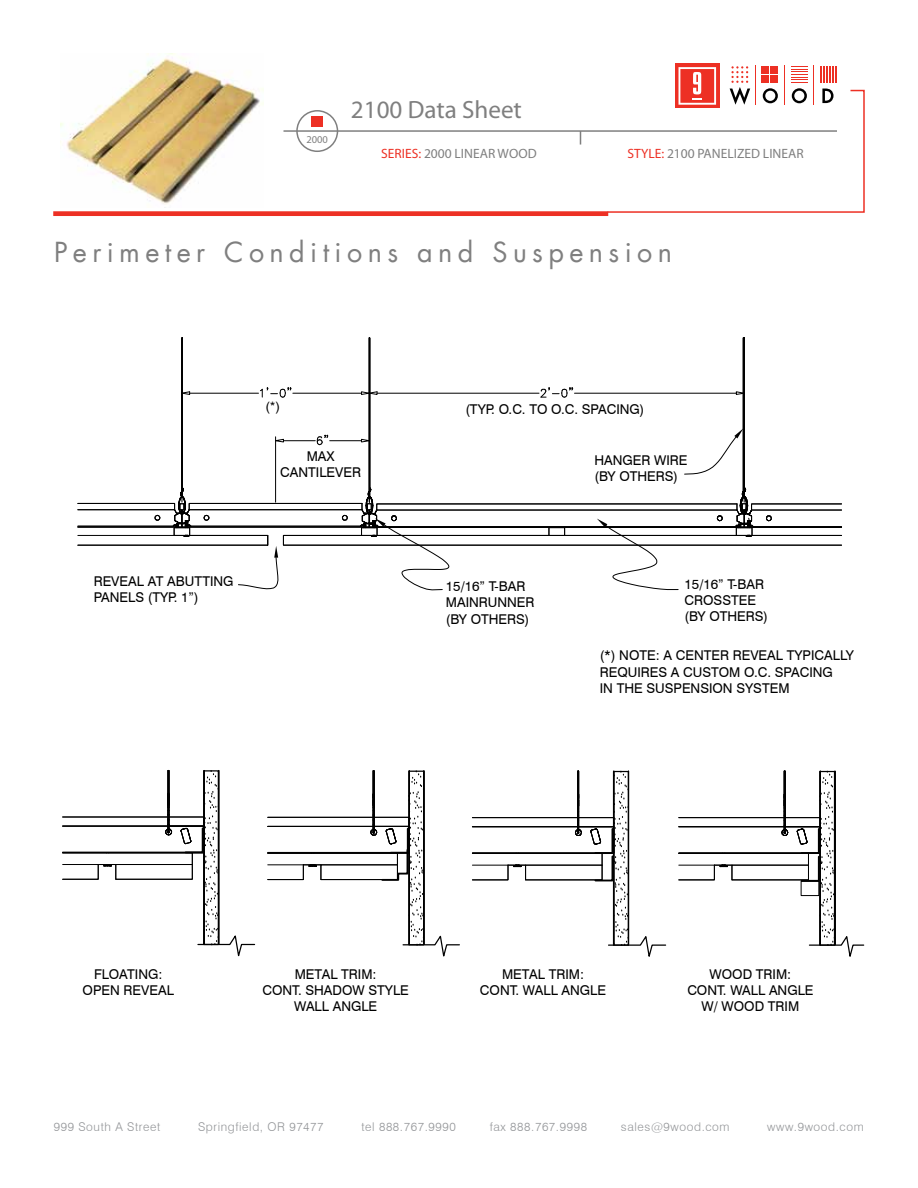
<style>
.page{position:relative;width:918px;height:1188px;background:#fff}
.page>*{position:absolute;margin:0;border:0;box-sizing:border-box;transform-origin:0 0}
.t1{font:27px "Futura";letter-spacing:.2em;color:#7f7f7f}
.t2{font:25.05px "Myriad Pro";color:#7f7f7f}
.t3{font:13.5px/16.2px "Swiss 721 BT";color:#000}
.t4{font:13.5px "Myriad Pro";color:#7f7f7f}
.t5{font:13.05px "Arial";color:#000}
.t6{font:300 12px "Swiss 721 BT";letter-spacing:.05em;color:#939598}
.t7{font:10.5px "Myriad Pro";color:#7f7f7f}
.s1{color:#ed3024}
</style>
<div class="page">
<svg style="left:62px;top:770px;width:194px;height:187px"></svg>
<svg style="left:267px;top:771px;width:193px;height:186px"></svg>
<svg style="left:472px;top:771px;width:195px;height:186px"></svg>
<svg style="left:678px;top:771px;width:187px;height:186px"></svg>
<svg style="left:77px;top:337px;width:765px;height:254px"></svg>
<hr style="left:813px;top:65px;width:1px;height:40px;background:#ed3024">
<hr style="left:784px;top:65px;width:1px;height:40px;background:#ed3024">
<hr style="left:755px;top:65px;width:1px;height:40px;background:#ed3024">
<div style="left:675px;top:64px;width:44px;height:44px;background:#ed3024"></div>
<img style="left:61px;top:54px;width:202px;height:151px">
<hr style="left:284px;top:130px;width:553px;height:2px;background:#7f7f7f">
<div style="left:296px;top:110px;width:42px;height:42px;border:2px solid #7f7f7f;border-radius:50%"></div>
<svg style="left:312px;top:116px;width:11px;height:11px"></svg>
<svg style="left:580px;top:132px;width:1px;height:13px"></svg>
<svg style="left:606px;top:66px;width:259px;height:148px"></svg>
<svg style="left:53px;top:211px;width:555px;height:5px;background:#ee3b30"></svg>
<p class="t7" style="left:306px;top:134px;width:23px">2000</p>
<h2 class="t2" style="left:351px;top:95px;width:172px">2100 Data Sheet</h2>
<p class="t4" style="left:381px;top:146px;width:157px"><span class="s1">SERIES:</span> 2000 LINEAR WOOD</p>
<p class="t4" style="left:627px;top:146px;width:178px"><span class="s1">STYLE:</span> 2100 PANELIZED LINEAR</p>
<h1 class="t1" style="left:54px;top:235px;width:619px">Perimeter Conditions and Suspension</h1>
<p class="t5" style="left:266px;top:398px;width:15px">(*)</p>
<p class="t3" style="left:280px;top:448px;width:82px;text-align:center">MAX<br>CANTILEVER</p>
<p class="t3" style="left:94px;top:573px;width:141px">REVEAL AT ABUTTING<br>PANELS (TYP. 1”)</p>
<p class="t3" style="left:465px;top:401px;width:181px">(TYP. O.C. TO O.C. SPACING)</p>
<p class="t3" style="left:595px;top:452px;width:94px">HANGER WIRE (BY OTHERS)</p>
<p class="t3" style="left:446px;top:578px;width:90px">15/16” T-BAR<br>MAINRUNNER (BY OTHERS)</p>
<p class="t3" style="left:685px;top:576px;width:85px">15/16” T-BAR<br>CROSSTEE (BY OTHERS)</p>
<p class="t3" style="left:600px;top:647px;width:256px">(*) NOTE: A CENTER REVEAL TYPICALLY<br>REQUIRES A CUSTOM O.C. SPACING<br>IN THE SUSPENSION SYSTEM</p>
<p class="t3" style="left:83px;top:966px;width:93px;text-align:center">FLOATING:<br>OPEN REVEAL</p>
<p class="t3" style="left:262px;top:966px;width:148px;text-align:center">METAL TRIM:<br>CONT. SHADOW STYLE<br>WALL ANGLE</p>
<p class="t3" style="left:480px;top:966px;width:128px;text-align:center">METAL TRIM:<br>CONT. WALL ANGLE</p>
<p class="t3" style="left:687px;top:966px;width:128px;text-align:center">WOOD TRIM:<br>CONT. WALL ANGLE<br>W/ WOOD TRIM</p>
<p class="t6" style="left:54px;top:1120px;width:108px">999 South A Street</p>
<p class="t6" style="left:198px;top:1120px;width:127px">Springfield, OR 97477</p>
<p class="t6" style="left:361px;top:1120px;width:96px">tel 888.767.9990</p>
<p class="t6" style="left:490px;top:1120px;width:99px">fax 888.767.9998</p>
<p class="t6" style="left:621px;top:1120px;width:110px">sales@9wood.com</p>
<p class="t6" style="left:767px;top:1120px;width:98px">www.9wood.com</p>
</div>
